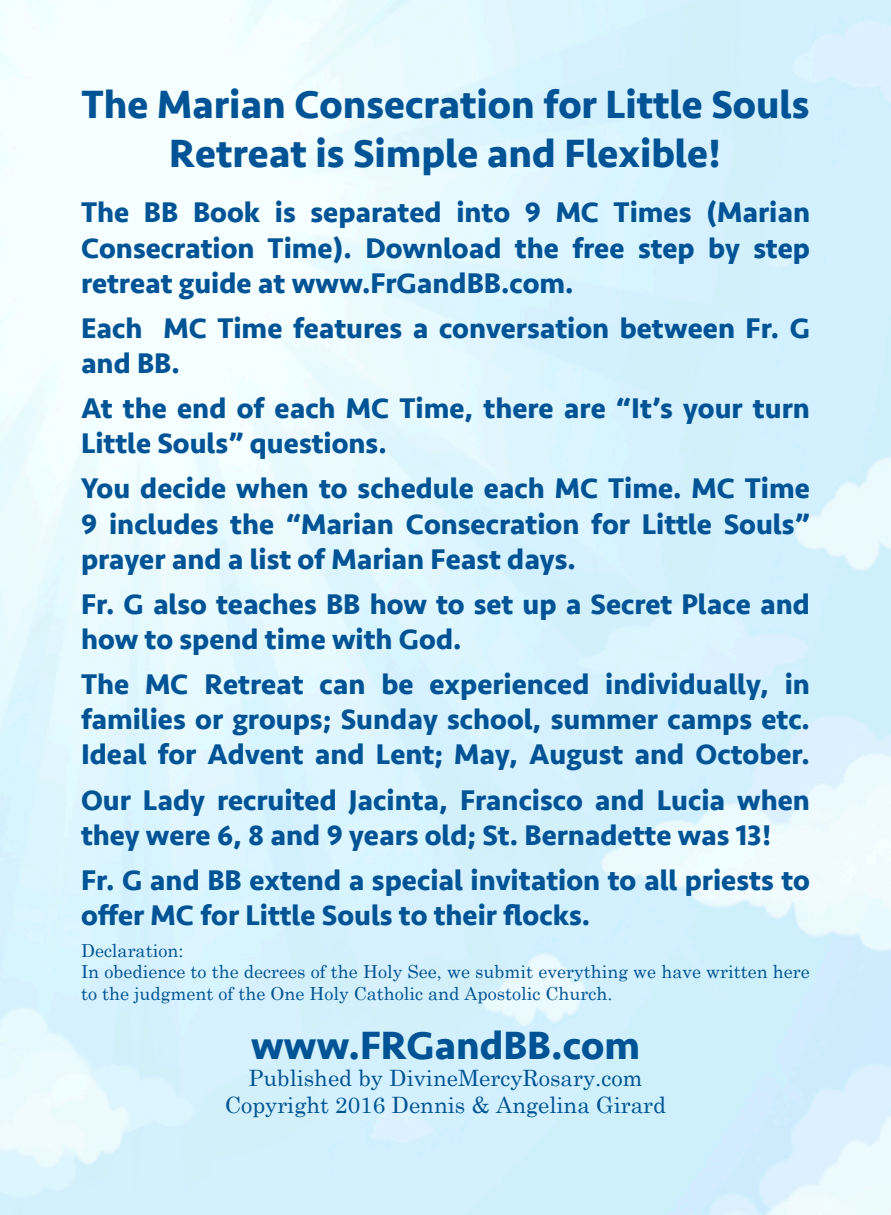
<style>
.page{position:relative;width:891px;height:1215px;background:#fff}
.page>*{position:absolute;margin:0;border:0;box-sizing:border-box;transform-origin:0 0}
.t1{font:700 40.5px/48.6px "Seravek";color:#005395;text-align:center}
.t2{font:700 29.25px/35.1px "Seravek";color:#005395}
.t3{font:22.5px "Century Schoolbook";color:#005395}
.t4{font:18px/21.6px "Century Schoolbook";color:#005395}
</style>
<div class="page">
<p class="t1" style="left:82px;top:80px;width:729px">The Marian Consecration for Little Souls<br>Retreat is Simple and Flexible!</p>
<p class="t2" style="left:81px;top:195px;width:731px">The BB Book is separated into 9 MC Times (Marian</p>
<p class="t2" style="left:81px;top:230px;width:730px">Consecration Time). Download the free step by step retreat guide at www.FrGandBB.com.</p>
<p class="t2" style="left:81px;top:310px;width:730px">Each MC Time features a conversation between Fr. G</p>
<p class="t2" style="left:81px;top:345px;width:100px">and BB.</p>
<p class="t2" style="left:81px;top:390px;width:730px">At the end of each MC Time, there are “It’s your turn<br>Little Souls” questions.</p>
<p class="t2" style="left:81px;top:471px;width:730px;text-align:justify">You decide when to schedule each MC Time. MC Time 9 includes the “Marian Consecration for Little Souls” prayer and a list of Marian Feast days.</p>
<p class="t2" style="left:81px;top:586px;width:730px">Fr. G also teaches BB how to set up a Secret Place and how to spend time with God.</p>
<p class="t2" style="left:81px;top:666px;width:731px;text-align:justify">The MC Retreat can be experienced individually, in families or groups; Sunday school, summer camps etc.<br>Ideal for Advent and Lent; May, August and October.</p>
<p class="t2" style="left:81px;top:782px;width:730px">Our Lady recruited Jacinta, Francisco and Lucia when they were 6, 8 and 9 years old; St. Bernadette was 13!</p>
<p class="t2" style="left:81px;top:862px;width:731px">Fr. G and BB extend a special invitation to all priests to offer MC for Little Souls to their flocks.</p>
<p class="t4" style="left:81px;top:938px;width:104px">Declaration:</p>
<p class="t4" style="left:81px;top:960px;width:730px">In obedience to the decrees of the Holy See, we submit everything we have written here to the judgment of the One Holy Catholic and Apostolic Church.</p>
<p class="t1" style="left:251px;top:1020px;width:391px">www.FRGandBB.com</p>
<p class="t3" style="left:248px;top:1059px;width:396px">Published by DivineMercyRosary.com</p>
<p class="t3" style="left:225px;top:1086px;width:443px">Copyright 2016 Dennis &amp; Angelina Girard</p>
</div>
